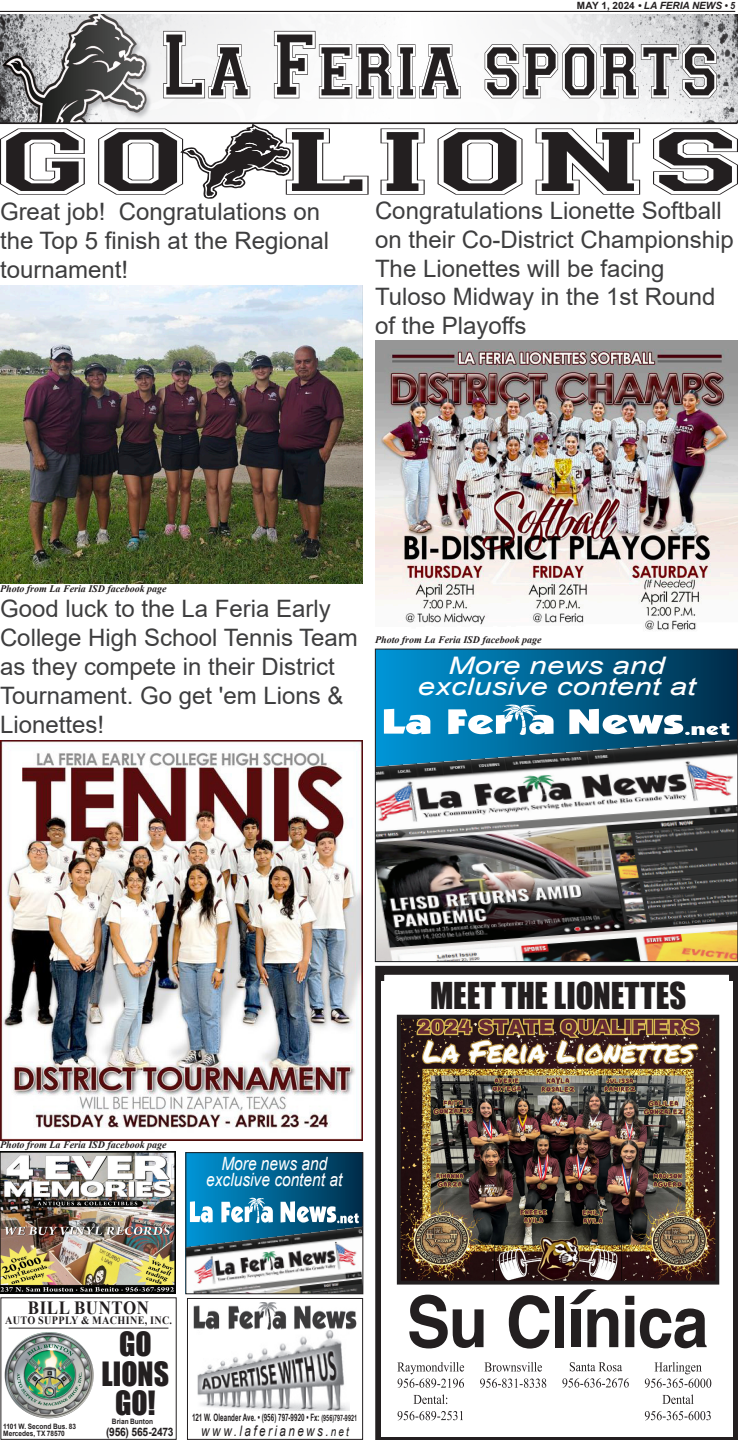
<style>
.page{position:relative;width:738px;height:1440px;background:#fff}
.page>*{position:absolute;margin:0;border:0;box-sizing:border-box;transform-origin:0 0}
.Body_text{font:34px "Impact";letter-spacing:.005em;color:#231f20;scale:.96 1}
.t1{font:30.7px "Impact";color:#231f20}
.t2{font:italic 24.2px "Arial";color:#fff;scale:1.31 1}
.SUB-headline{font:24px/28.8px "Arial";color:#3e3e3f}
.t3{font:700 18.6px "Times New Roman";letter-spacing:.035em;color:#231f20;scale:.91 1}
.t4{font:italic 18.3px "Arial";color:#fff;scale:.85 1}
.Body_Text{font:italic 14.5px "Arial";letter-spacing:.21em;color:#231f20;scale:.8 1}
.t5{font:700 11.7px "Arial";letter-spacing:-.015em;color:#231f20;scale:.88 1}
.t6{font:700 11.2px "Times New Roman";letter-spacing:.035em;color:#231f20;scale:.91 1}
.Body_Text-2{font:700 10.2px "Arial Narrow";letter-spacing:.005em;color:#231f20;scale:.75 1}
.t7{font:italic 700 10px "Times New Roman";color:#231f20}
.t8{font:italic 700 10px "Arial";color:#231f20}
.t9{font:700 7.4px "Arial";color:#231f20;scale:.88 1}
.s1{font-style:normal}
.s2{font-size:8.7px}
.s3{font-size:12.5px}
</style>
<div class="page">
<img style="left:0;top:1152px;width:176px;height:142px">
<div style="left:186px;top:1153px;width:177px;height:141px;background:linear-gradient(to right,#0097d8,#012f4b)"></div>
<img style="left:188px;top:1226px;width:173px;height:66px">
<div style="left:186px;top:1152px;width:177px;height:142px;border:1px solid #231f20"></div>
<svg style="left:190px;top:1201px;width:23px;height:22px"></svg>
<svg style="left:221px;top:1198px;width:52px;height:25px"></svg>
<svg style="left:281px;top:1201px;width:78px;height:22px"></svg>
<hr style="left:9px;top:1328px;width:159px;height:1px;background:#231f20">
<img style="left:5px;top:1332px;width:89px;height:86px">
<hr style="left:0;top:11px;width:735px;height:2px;background:#231f20">
<svg style="left:0;top:128px;width:738px;height:67px"></svg>
<svg style="left:180px;top:124px;width:112px;height:75px"></svg>
<img style="left:0;top:15px;width:409px;height:107px">
<img style="left:412px;top:15px;width:326px;height:107px">
<hr style="left:0;top:122px;width:738px;height:2px;background:#231f20">
<svg style="left:163px;top:31px;width:554px;height:67px"></svg>
<div style="left:375px;top:966px;width:363px;height:474px;border:9px solid #231f20"></div>
<div style="left:381px;top:981px;width:352px;height:456px;background:#fff"></div>
<svg style="left:409px;top:1295px;width:75px;height:53px"></svg>
<svg style="left:509px;top:1295px;width:41px;height:54px"></svg>
<div style="left:555px;top:1296px;width:9px;height:51px;background:#231f20"></div>
<svg style="left:625px;top:1296px;width:9px;height:51px"></svg>
<svg style="left:640px;top:1309px;width:67px;height:39px"></svg>
<svg style="left:569px;top:1289px;width:49px;height:58px"></svg>
<svg style="left:484px;top:1362px;width:58px;height:10px"></svg>
<svg style="left:480px;top:1379px;width:66px;height:9px"></svg>
<svg style="left:645px;top:1362px;width:66px;height:26px"></svg>
<svg style="left:662px;top:1394px;width:32px;height:10px"></svg>
<svg style="left:645px;top:1411px;width:66px;height:9px"></svg>
<svg style="left:397px;top:1362px;width:67px;height:26px"></svg>
<svg style="left:413px;top:1394px;width:34px;height:10px"></svg>
<svg style="left:398px;top:1411px;width:65px;height:9px"></svg>
<svg style="left:570px;top:1362px;width:52px;height:9px"></svg>
<svg style="left:562px;top:1378px;width:67px;height:10px"></svg>
<img style="left:402px;top:1020px;width:312px;height:260px">
<div style="left:397px;top:1015px;width:322px;height:270px;border:4px solid #231f20"></div>
<img style="left:197px;top:1329px;width:152px;height:82px">
<div style="left:187px;top:1298px;width:176px;height:142px;border:1px solid #231f20"></div>
<img style="left:193px;top:1303px;width:164px;height:26px">
<div style="left:375px;top:649px;width:363px;height:313px;background:linear-gradient(to right,#0097d8,#002e4a)"></div>
<img style="left:377px;top:739px;width:359px;height:221px">
<div style="left:375px;top:649px;width:363px;height:313px;border:1px solid #231f20"></div>
<svg style="left:384px;top:709px;width:46px;height:25px"></svg>
<svg style="left:448px;top:705px;width:106px;height:30px"></svg>
<svg style="left:569px;top:709px;width:160px;height:26px"></svg>
<img style="left:375px;top:341px;width:363px;height:289px">
<img style="left:0;top:286px;width:363px;height:298px">
<img style="left:0;top:741px;width:363px;height:399px">
<p class="t8" style="left:577px;top:-2px;width:160px"><span class="s1">May 1, 2024</span> • LA FERIA NEWS • 5</p>
<p class="SUB-headline" style="left:0;top:197px;width:331px">Great job! Congratulations on the Top 5 finish at the Regional tournament!</p>
<p class="SUB-headline" style="left:375px;top:196px;width:360px">Congratulations Lionette Softball on their Co-District Championship</p>
<p class="SUB-headline" style="left:375px;top:254px;width:342px">The Lionettes will be facing<br>Tuloso Midway in the 1st Round of the Playoffs</p>
<p class="t7" style="left:0;top:581px;width:168px">Photo from La Feria ISD facebook page</p>
<p class="SUB-headline" style="left:0;top:594px;width:359px">Good luck to the La Feria Early<br>College High School Tennis Team as they compete in their District<br>Tournament. Go get 'em Lions &amp;<br>Lionettes!</p>
<p class="t7" style="left:375px;top:633px;width:168px">Photo from La Feria ISD facebook page</p>
<p class="t2" style="left:448px;top:650px;width:167px">More news and</p>
<p class="t2" style="left:417px;top:671px;width:214px">exclusive content at</p>
<p class="t7" style="left:0;top:1138px;width:168px">Photo from La Feria ISD facebook page</p>
<p class="t4" style="left:221px;top:1152px;width:126px">More news and</p>
<p class="t4" style="left:206px;top:1168px;width:162px">exclusive content at</p>
<p class="t3" style="left:28px;top:1295px;width:135px">BILL BUNTON</p>
<p class="t6" style="left:5px;top:1313px;width:185px">AUTO SUPPLY &amp; MACHINE, INC.</p>
<p class="t9" style="left:3px;top:1421px;width:84px">1101 W. Second Bus. 83</p>
<p class="t9" style="left:3px;top:1429px;width:71px">Mercedes, TX 78570</p>
<p class="t1" style="left:119px;top:1320px;width:34px">GO</p>
<p class="t1" style="left:102px;top:1350px;width:69px">LIONS</p>
<p class="t1" style="left:115px;top:1379px;width:42px">GO!</p>
<p class="t9" style="left:112px;top:1416px;width:48px">Brian Bunton</p>
<p class="t5" style="left:106px;top:1423px;width:78px">(956) 565-2473</p>
<p class="Body_Text-2" style="left:192px;top:1410px;width:221px">121 W. Oleander Ave. • (956) 797-9920 • Fx: <span class="s2">(956)797-9921</span></p>
<p class="Body_Text" style="left:201px;top:1421px;width:186px">www.laferianews.<span class="s3">net</span></p>
<p class="Body_text" style="left:430px;top:969px;width:268px">MEET THE LIONETTES</p>
</div>
